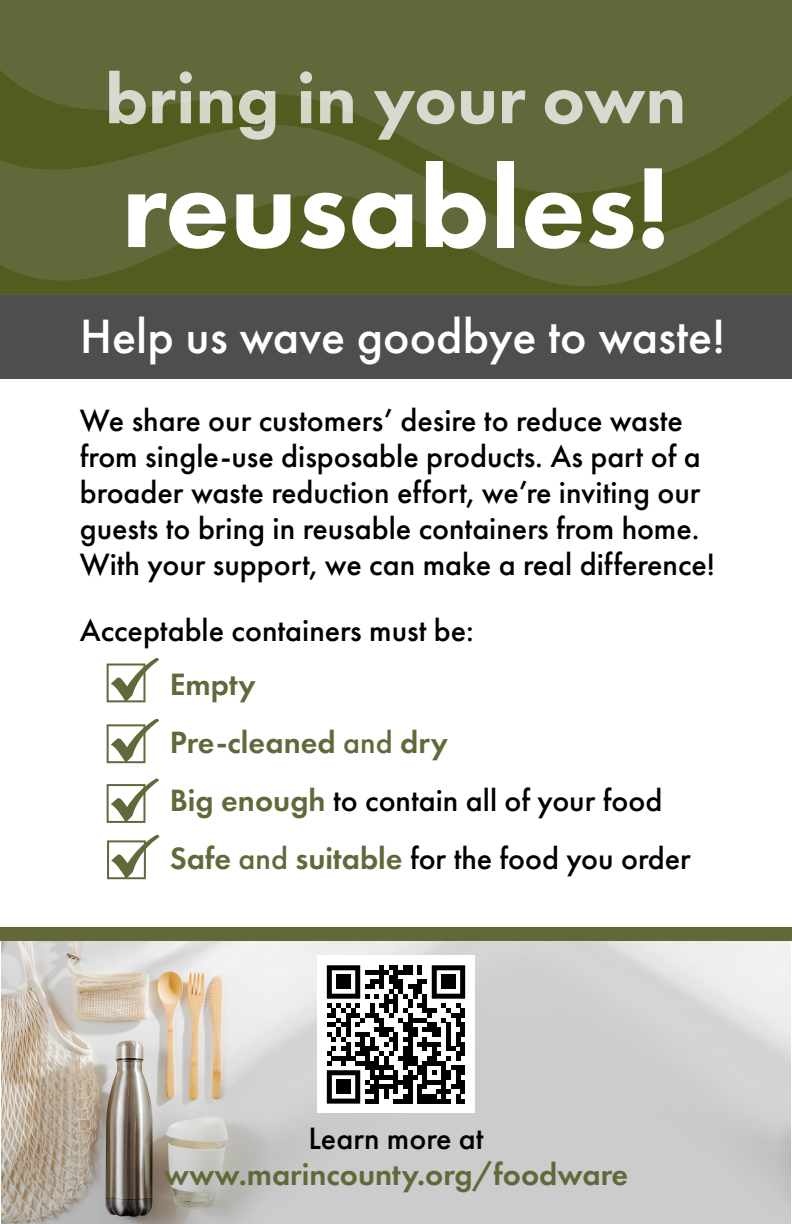
<style>
.page{position:relative;width:792px;height:1224px;background:#fff}
.page>*{position:absolute;margin:0;border:0;box-sizing:border-box;transform-origin:0 0}
.t1{font:800 118px "Futura PT";color:#fff}
.t2{font:800 72px "Futura PT";color:rgb(255 255 255/.76)}
.t3{font:500 50px "Futura PT";color:#fff}
.t4{font:500 32px/36px "Futura PT";color:#000}
.t5{font:600 32px/58px "Futura PT";color:#63683a}
.s1{font-weight:500}
.s2{font-weight:500;color:#000}
</style>
<div class="page">
<img style="left:1px;top:941px;width:523px;height:283px">
<div style="left:0;top:287px;width:792px;height:92px;background:#4e4e50"></div>
<div style="left:0;top:0;width:792px;height:295px;background:#63683a"></div>
<div style="left:0;top:927px;width:792px;height:14px;background:#63683a"></div>
<svg style="left:107px;top:658px;width:52px;height:44px"></svg>
<svg style="left:107px;top:718px;width:52px;height:45px"></svg>
<svg style="left:107px;top:778px;width:52px;height:45px"></svg>
<svg style="left:107px;top:834px;width:53px;height:45px"></svg>
<svg style="left:0;top:289px;width:792px;height:6px;fill:#525c1e"></svg>
<svg style="left:0;top:70px;width:792px;height:53px"></svg>
<svg style="left:0;top:123px;width:792px;height:166px"></svg>
<div style="left:317px;top:956px;width:158px;height:157px;background:#fff"></div>
<svg style="left:327px;top:965px;width:138px;height:139px"></svg>
<div style="left:336px;top:975px;width:15px;height:14px;background:#000"></div>
<div style="left:441px;top:975px;width:15px;height:14px;background:#000"></div>
<div style="left:336px;top:1080px;width:15px;height:14px;background:#000"></div>
<h2 class="t2" style="left:105px;top:54px;width:583px">bring in your own</h2>
<h1 class="t1" style="left:122px;top:134px;width:549px">reusables!</h1>
<h3 class="t3" style="left:80px;top:306px;width:647px">Help us wave goodbye to waste!</h3>
<p class="t4" style="left:80px;top:402px;width:637px">We share our customers’ desire to reduce waste from single-use disposable products. As part of a broader waste reduction effort, we’re inviting our guests to bring in reusable containers from home.<br>With your support, we can make a real difference!</p>
<p class="t4" style="left:80px;top:612px;width:396px">Acceptable containers must be:</p>
<p class="t5" style="left:170px;top:655px;width:523px">Empty<br>Pre-cleaned <span class="s1">and</span> dry<br>Big enough <span class="s2">to contain all of your food<br></span>Safe <span class="s1">and</span> suitable <span class="s2">for the food you order</span></p>
<p class="t4" style="left:308px;top:1121px;width:177px">Learn more at</p>
<p class="t5" style="left:164px;top:1145px;width:466px">www.marincounty.org/foodware</p>
</div>
